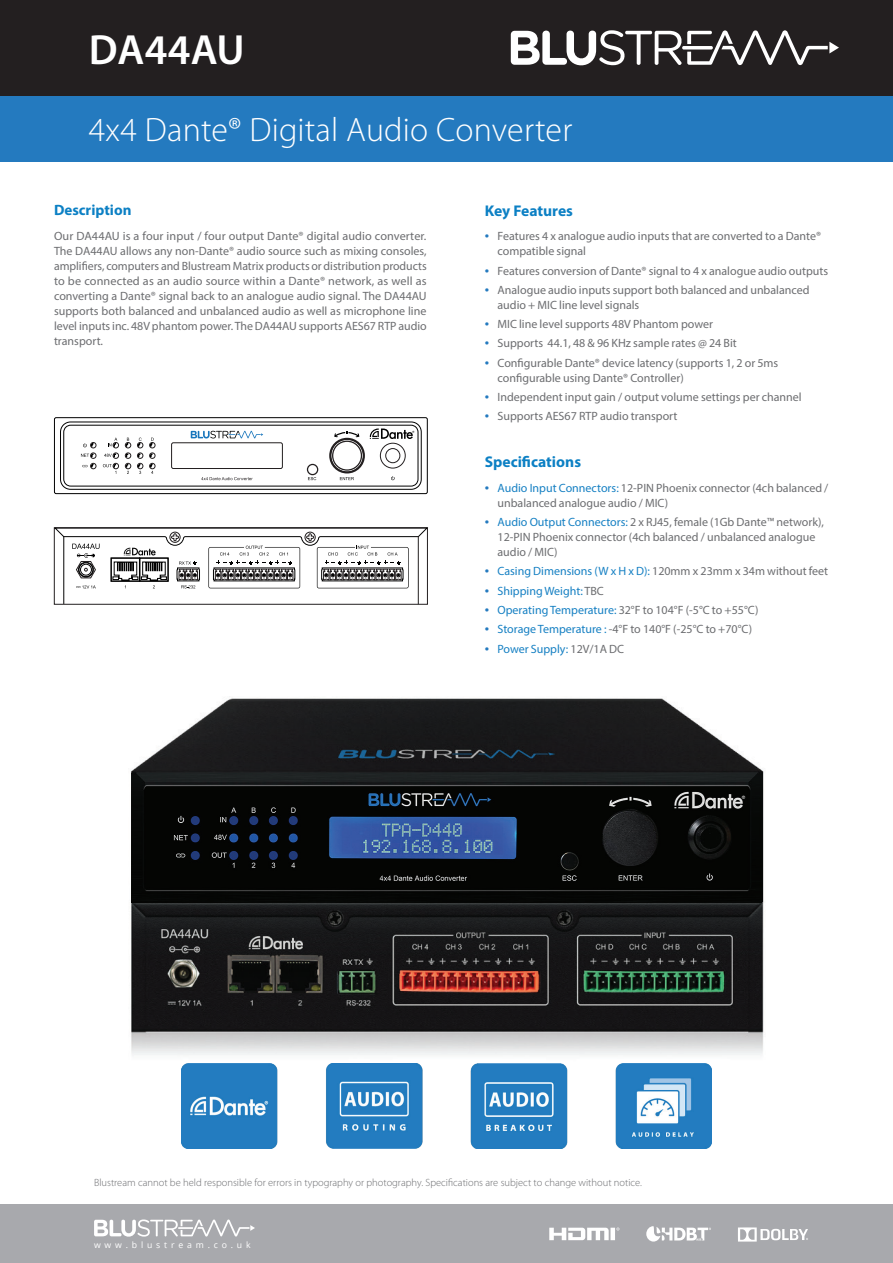
<style>
.page{position:relative;width:893px;height:1263px;background:#fff}
.page>*{position:absolute;margin:0;border:0;box-sizing:border-box;transform-origin:0 0}
.t1{font:600 42.45px "Myriad Pro";letter-spacing:.005em;color:#fff}
.t2{font:300 33.9px "Myriad Pro";letter-spacing:.005em;color:#fff}
.t3{font:700 15.6px "Myriad Pro";color:#0c80c4}
.t4{font:700 15px "Myriad Pro";color:#0c80c4}
.t5{font:12px/15px "Myriad Pro";color:#6c6d70}
.t6{font:12px "Myriad Pro";color:#1680c3}
.t7{font:300 10.5px "Myriad Pro";color:#6c6d70}
.t8{font:8.7px "Open Sans";letter-spacing:.44em;color:#fff}
.s1{font-size:15.6px;color:#247abf}
.s2{color:#1680c3}
.s3{color:#6c6d70}
</style>
<div class="page">
<div style="left:0;top:0;width:893px;height:96px;background:#231f20"></div>
<div style="left:0;top:96px;width:893px;height:66px;background:#247abf"></div>
<div style="left:0;top:1205px;width:893px;height:58px;background:#a8a9ad"></div>
<svg style="left:738px;top:1227px;width:70px;height:14px"></svg>
<svg style="left:646px;top:1226px;width:65px;height:15px"></svg>
<svg style="left:549px;top:1227px;width:70px;height:13px"></svg>
<svg style="left:94px;top:1219px;width:161px;height:18px"></svg>
<svg style="left:511px;top:30px;width:328px;height:36px"></svg>
<div style="left:54px;top:527px;width:374px;height:78px;border:1px solid #231f20"></div>
<hr style="left:63px;top:536px;width:1px;height:68px;background:#030303">
<hr style="left:418px;top:536px;width:1px;height:68px;background:#231f20">
<svg style="left:54px;top:527px;width:374px;height:61px"></svg>
<img style="left:131px;top:698px;width:633px;height:390px">
<svg style="left:54px;top:417px;width:374px;height:77px"></svg>
<img style="left:181px;top:1064px;width:530px;height:84px">
<img style="left:132px;top:773px;width:629px;height:129px">
<h1 class="t1" style="left:89px;top:22px;width:158px">DA44AU</h1>
<h2 class="t2" style="left:89px;top:110px;width:485px">4x4 Dante® Digital Audio Converter</h2>
<p class="t4" style="left:54px;top:201px;width:79px">Description</p>
<p class="t5" style="left:54px;top:228px;width:374px;text-align:justify">Our DA44AU is a four input / four output Dante® digital audio converter.<br>The DA44AU allows any non-Dante® audio source such as mixing consoles, amplifiers, computers and Blustream Matrix products or distribution products to be connected as an audio source within a Dante® network, as well as converting a Dante® signal back to an analogue audio signal. The DA44AU supports both balanced and unbalanced audio as well as microphone line level inputs inc. 48V phantom power. The DA44AU supports AES67 RTP audio transport.</p>
<h3 class="t3" style="left:485px;top:200px;width:90px">Key Features</h3>
<p class="t5" style="left:497px;top:229px;width:325px;text-indent:-13px"><span class="s1">•</span> Features 4 x analogue audio inputs that are converted to a Dante® compatible signal</p>
<p class="t5" style="left:485px;top:263px;width:345px"><span class="s1">•</span> Features conversion of Dante® signal to 4 x analogue audio outputs</p>
<p class="t5" style="left:497px;top:282px;width:314px;text-indent:-13px"><span class="s1">•</span> Analogue audio inputs support both balanced and unbalanced audio + MIC line level signals</p>
<p class="t5" style="left:485px;top:316px;width:230px"><span class="s1">•</span> MIC line level supports 48V Phantom power</p>
<p class="t5" style="left:485px;top:336px;width:254px"><span class="s1">•</span> Supports 44.1, 48 &amp; 96 KHz sample rates @ 24 Bit</p>
<p class="t5" style="left:497px;top:355px;width:282px;text-indent:-13px"><span class="s1">•</span> Configurable Dante® device latency (supports 1, 2 or 5ms configurable using Dante® Controller)</p>
<p class="t5" style="left:485px;top:389px;width:318px"><span class="s1">•</span> Independent input gain / output volume settings per channel</p>
<p class="t5" style="left:485px;top:408px;width:194px"><span class="s1">•</span> Supports AES67 RTP audio transport</p>
<h3 class="t3" style="left:485px;top:452px;width:98px">Specifications</h3>
<p class="t5" style="left:497px;top:480px;width:332px;text-indent:-13px"><span class="s1">•</span> <span class="s2">Audio Input Connectors:</span> 12-PIN Phoenix connector (4ch balanced / unbalanced analogue audio / MIC)</p>
<p class="t5" style="left:497px;top:514px;width:328px;text-indent:-13px"><span class="s1">•</span> <span class="s2">Audio Output Connectors:</span> 2 x RJ45, female (1Gb Dante™ network),<br>12-PIN Phoenix connector (4ch balanced / unbalanced analogue audio / MIC)</p>
<p class="t5" style="left:485px;top:564px;width:345px"><span class="s1">•</span> <span class="s2">Casing Dimensions (W x H x D):</span> 120mm x 23mm x 34m without feet</p>
<p class="t6" style="left:485px;top:583px;width:121px"><span class="s1">•</span> Shipping Weight: <span class="s3">TBC</span></p>
<p class="t5" style="left:485px;top:602px;width:275px"><span class="s1">•</span> <span class="s2">Operating Temperature:</span> 32°F to 104°F (-5°C to +55°C)</p>
<p class="t5" style="left:485px;top:621px;width:269px"><span class="s1">•</span> <span class="s2">Storage Temperature :</span> -4°F to 140°F (-25°C to +70°C)</p>
<p class="t6" style="left:485px;top:641px;width:141px"><span class="s1">•</span> Power Supply: <span class="s3">12V/1A DC</span></p>
<p class="t7" style="left:94px;top:1176px;width:549px">Blustream cannot be held responsible for errors in typography or photography. Specifications are subject to change without notice.</p>
<p class="t8" style="left:94px;top:1238px;width:158px">www.blustream.co.uk</p>
</div>
